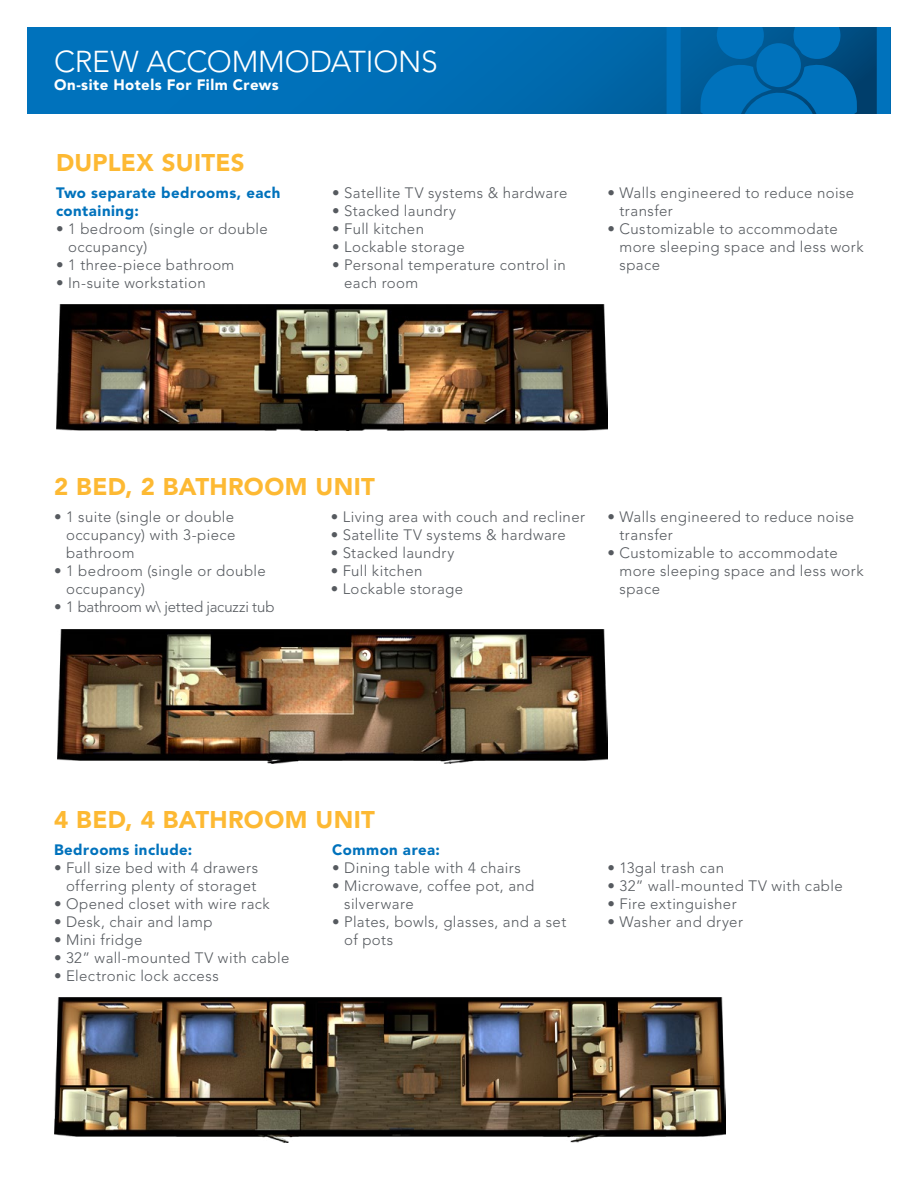
<style>
.page{position:relative;width:918px;height:1188px;background:#fff}
.page>*{position:absolute;margin:0;border:0;box-sizing:border-box;transform-origin:0 0}
.t1{font:300 30px "Avenir LT Std";letter-spacing:-.01em;color:#fff}
.t2{font:900 24px "Avenir LT Std";letter-spacing:.015em;color:#fdb933}
.t3{font:300 15px/18px "Avenir LT Std";letter-spacing:.025em;color:#565a5f}
.t4{font:900 15px/18px "Avenir LT Std";color:#0072bc}
.t5{font:300 15px "Avenir LT Std";letter-spacing:-.015em;color:#565a5f}
.t6{font:900 15px "Avenir LT Std";color:#fff}
</style>
<div class="page">
<img style="left:54px;top:997px;width:672px;height:146px">
<svg style="left:27px;top:27px;width:640px;height:86px;background:#006eb5"></svg>
<svg style="left:667px;top:27px;width:224px;height:86px;background:#0065a8"></svg>
<img style="left:57px;top:629px;width:551px;height:135px">
<img style="left:56px;top:304px;width:551px;height:127px">
<h1 class="t1" style="left:54px;top:44px;width:385px">crew accommodations</h1>
<p class="t6" style="left:54px;top:76px;width:226px">On-site Hotels For Film Crews</p>
<h2 class="t2" style="left:56px;top:148px;width:190px">Duplex Suites</h2>
<p class="t4" style="left:56px;top:184px;width:226px">Two separate bedrooms, each containing:</p>
<p class="t3" style="left:68px;top:220px;width:201px;text-indent:-12px">• 1 bedroom (single or double occupancy)</p>
<p class="t3" style="left:56px;top:256px;width:180px">• 1 three-piece bathroom</p>
<p class="t3" style="left:56px;top:274px;width:151px">• I n-suite workstation</p>
<p class="t3" style="left:332px;top:184px;width:237px">• Satellite TV systems &amp; hardware</p>
<p class="t3" style="left:332px;top:202px;width:125px">• Stacked laundry</p>
<p class="t3" style="left:332px;top:220px;width:93px">• Full kitchen</p>
<p class="t3" style="left:332px;top:238px;width:134px">• Lockable storage</p>
<p class="t3" style="left:344px;top:256px;width:223px;text-indent:-12px">• Personal temperature control in each room</p>
<p class="t3" style="left:620px;top:184px;width:236px;text-indent:-12px">• Walls engineered to reduce noise transfer</p>
<p class="t3" style="left:620px;top:220px;width:246px;text-indent:-12px">• Customizable to accommodate more sleeping space and less work space</p>
<h2 class="t2" style="left:54px;top:472px;width:322px">2 Bed, 2 Bath room Unit</h2>
<p class="t3" style="left:66px;top:508px;width:171px;text-align:justify;text-indent:-12px">• 1 suite (single or double occupancy) with 3-piece bathroom</p>
<p class="t3" style="left:66px;top:562px;width:201px;text-indent:-12px">• 1 bedroom (single or double occupancy)</p>
<p class="t5" style="left:54px;top:598px;width:222px">• 1 bathroom w\ jetted jacuzzi tub</p>
<p class="t3" style="left:331px;top:508px;width:256px">• Living area with couch and recliner</p>
<p class="t3" style="left:331px;top:526px;width:237px">• Satellite TV systems &amp; hardware</p>
<p class="t3" style="left:331px;top:544px;width:125px">• Stacked laundry</p>
<p class="t3" style="left:331px;top:562px;width:93px">• Full kitchen</p>
<p class="t3" style="left:331px;top:580px;width:134px">• Lockable storage</p>
<p class="t3" style="left:620px;top:508px;width:236px;text-indent:-12px">• Walls engineered to reduce noise transfer</p>
<p class="t3" style="left:620px;top:544px;width:246px;text-indent:-12px">• Customizable to accommodate more sleeping space and less work space</p>
<h2 class="t2" style="left:54px;top:805px;width:322px">4 Bed, 4 Bath room Unit</h2>
<p class="t4" style="left:54px;top:841px;width:140px">Bedrooms include:</p>
<p class="t3" style="left:54px;top:859px;width:206px;text-align:right">• Full size bed with 4 drawers offerring plenty of storaget</p>
<p class="t3" style="left:54px;top:895px;width:217px">• Opened closet with wire rack</p>
<p class="t3" style="left:54px;top:913px;width:160px">• Desk, chair and lamp</p>
<p class="t3" style="left:54px;top:931px;width:90px">• M ini fridge</p>
<p class="t3" style="left:54px;top:949px;width:237px">• 32” wall-mounted TV with cable</p>
<p class="t3" style="left:54px;top:967px;width:166px">• Electronic lock access</p>
<p class="t4" style="left:332px;top:841px;width:109px">Common area:</p>
<p class="t3" style="left:332px;top:859px;width:190px">• Dining table with 4 chairs</p>
<p class="t3" style="left:344px;top:877px;width:192px;text-indent:-12px">• M icrowave, coffee pot, and silverware</p>
<p class="t3" style="left:344px;top:913px;width:224px;text-indent:-12px">• Plates, bowls, glasses, and a set of pots</p>
<p class="t3" style="left:608px;top:859px;width:118px">• 13gal trash can</p>
<p class="t3" style="left:608px;top:877px;width:237px">• 32” wall-mounted TV with cable</p>
<p class="t3" style="left:608px;top:895px;width:131px">• Fire extinguisher</p>
<p class="t3" style="left:608px;top:913px;width:137px">• Washer and dryer</p>
</div>
